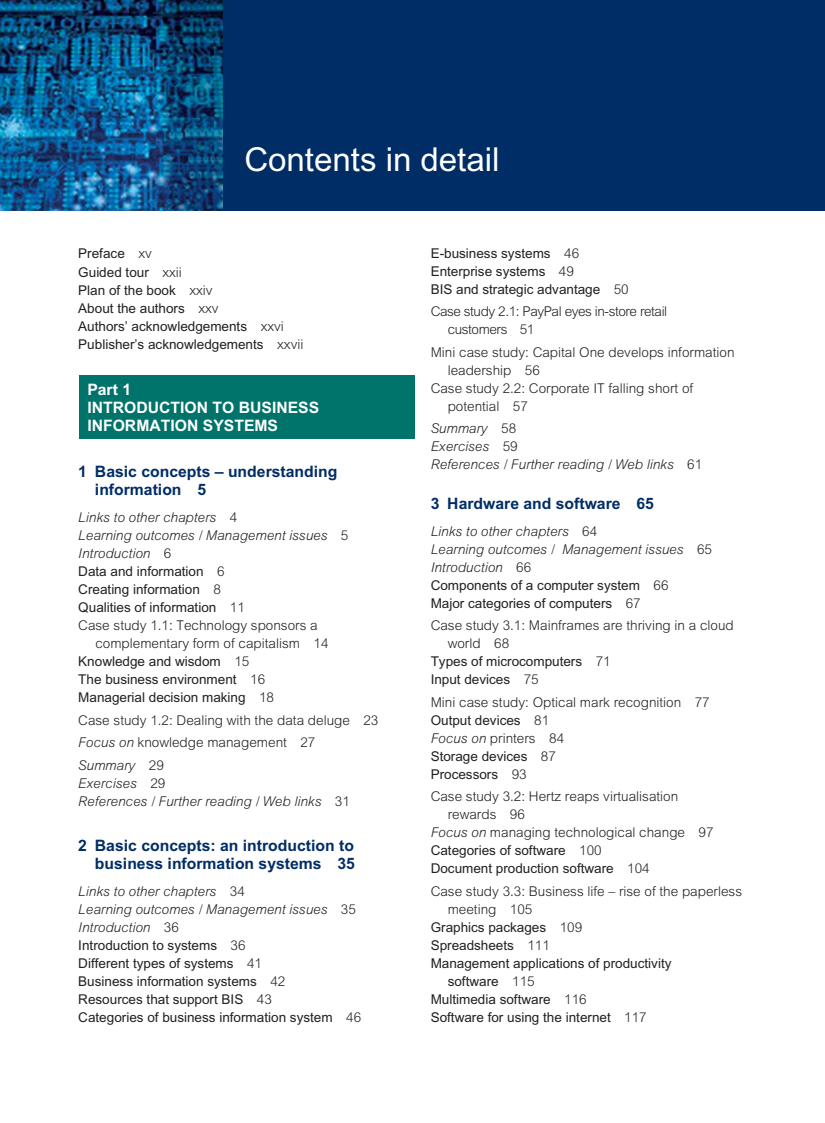
<style>
.page{position:relative;width:825px;height:1123px;background:#fff}
.page>*{position:absolute;margin:0;border:0;box-sizing:border-box;transform-origin:0 0}
.t1{font:33px "Arial MT Pro";color:#fff}
.t2{font:700 15.75px/18px "Arial MT Pro";color:#002d66}
.t3{font:700 15.75px/18px "Arial MT Pro";color:#fff}
.t4{font:13.5px/18px "Arial MT Pro";color:#231f20}
.t5{font:300 13.5px/18px "Arial MT Pro";color:#231f20}
.t6{font:italic 300 13.5px/18px "Arial MT Pro";color:#231f20}
.t7{font:300 13.5px/18px "Arial MT Pro";letter-spacing:-.03em;color:#231f20}
.s1{font-weight:300}
.s2{font-style:normal}
.s3{font-style:italic}
.s4{font-weight:300;font-style:italic}
.s5{font-weight:400;font-style:normal}
.s6{font-weight:400}
</style>
<div class="page">
<div style="left:214px;top:0;width:611px;height:211px;background:#002d66"></div>
<img style="left:0;top:0;width:214px;height:211px">
<img style="left:214px;top:0;width:9px;height:211px">
<div style="left:79px;top:375px;width:336px;height:64px;background:#00736a"></div>
<p class="t1" style="left:244px;top:141px;width:256px">contents in detail</p>
<p class="t4" style="left:78px;top:245px;width:227px">Preface <span class="s1">xv<br></span>Guided tour <span class="s1">xxii<br></span>Plan of the book <span class="s1">xxiv<br></span>about the authors <span class="s1">xxv<br></span>authors’ acknowledgements <span class="s1">xxvi<br></span>Publisher’s acknowledgements <span class="s1">xxvii</span></p>
<p class="t3" style="left:87px;top:381px;width:233px">Part 1<br>INTRODUCTION TO BUSINESS<br>INFORMATION SYSTEMS</p>
<p class="t2" style="left:95px;top:463px;width:244px;text-indent:-17px">1 Basic concepts – understanding information 5</p>
<p class="t6" style="left:78px;top:509px;width:161px">Links to other chapters <span class="s2">4</span></p>
<p class="t6" style="left:78px;top:527px;width:272px">Learning outcomes / Management issues <span class="s2">5</span></p>
<p class="t6" style="left:78px;top:545px;width:95px">Introduction <span class="s2">6</span></p>
<p class="t4" style="left:78px;top:563px;width:148px">data and information <span class="s1">6</span></p>
<p class="t4" style="left:78px;top:581px;width:144px">creating information <span class="s1">8</span></p>
<p class="t4" style="left:78px;top:599px;width:168px">Qualities of information <span class="s1">11</span></p>
<p class="t5" style="left:78px;top:616px;width:241px">Case study 1.1: Technology sponsors a</p>
<p class="t5" style="left:95px;top:634px;width:235px">complementary form of capitalism 14</p>
<p class="t4" style="left:78px;top:653px;width:173px">knowledge and wisdom <span class="s1">15</span></p>
<p class="t4" style="left:78px;top:671px;width:188px">The business environment <span class="s1">16</span></p>
<p class="t4" style="left:78px;top:689px;width:197px">managerial decision making <span class="s1">18</span></p>
<p class="t5" style="left:78px;top:709px;width:302px;line-height:22.5px">Case study 1.2: Dealing with the data deluge 23<br><span class="s3">Focus on</span> knowledge management 27<br><span class="s3">Summary</span> 29</p>
<p class="t6" style="left:78px;top:774px;width:273px">Exercises <span class="s2">29<br></span>References / Further reading / Web links <span class="s2">31</span></p>
<p class="t2" style="left:78px;top:836px;width:278px;text-align:right">2 Basic concepts: an introduction to business information systems 35</p>
<p class="t4" style="left:78px;top:882px;width:284px"><span class="s4">Links to other chapters</span> <span class="s1">34<br></span><span class="s4">Learning outcomes / Management issues</span> <span class="s1">35<br></span><span class="s4">Introduction</span> <span class="s1">36<br></span>Introduction to systems <span class="s1">36<br></span>different types of systems <span class="s1">41<br></span>Business information systems <span class="s1">42<br></span>resources that support BIS <span class="s1">43<br></span>categories of business information system <span class="s1">46</span></p>
<p class="t4" style="left:431px;top:245px;width:200px">e-business systems <span class="s1">46 </span>enterprise systems <span class="s1">49<br></span>BIS and strategic advantage <span class="s1">50</span></p>
<p class="t7" style="left:448px;top:303px;width:221px;text-indent:-17px">Case study 2.1: PayPal eyes in-store retail customers 51</p>
<p class="t5" style="left:431px;top:343px;width:305px">Mini case study: Capital One develops information</p>
<p class="t5" style="left:448px;top:361px;width:94px">leadership 56</p>
<p class="t5" style="left:431px;top:379px;width:264px">Case study 2.2: Corporate IT falling short of</p>
<p class="t5" style="left:448px;top:397px;width:82px">potential 57</p>
<p class="t6" style="left:431px;top:420px;width:273px">Summary <span class="s2">58<br></span>Exercises <span class="s2">59<br></span>References / Further reading / Web links <span class="s2">61</span></p>
<p class="t2" style="left:431px;top:494px;width:225px">3 Hardware and software 65</p>
<p class="t6" style="left:431px;top:522px;width:283px">Links to other chapters <span class="s2">64<br></span>Learning outcomes / Management issues <span class="s2">65<br></span>Introduction <span class="s2">66<br></span><span class="s5">components of a computer system</span> <span class="s2">66<br></span><span class="s5">major categories of computers</span> <span class="s2">67</span></p>
<p class="t5" style="left:431px;top:616px;width:305px">Case study 3.1: Mainframes are thriving in a cloud</p>
<p class="t5" style="left:448px;top:634px;width:63px">world 68</p>
<p class="t4" style="left:431px;top:653px;width:182px">Types of microcomputers <span class="s1">71</span></p>
<p class="t4" style="left:431px;top:671px;width:110px">Input devices <span class="s1">75</span></p>
<p class="t5" style="left:431px;top:693px;width:281px">Mini case study: Optical mark recognition 77 <span class="s6">output devices</span> 81<br><span class="s3">Focus on</span> printers 84<br><span class="s6">Storage devices</span> 87<br><span class="s6">Processors</span> 93</p>
<p class="t5" style="left:431px;top:787px;width:249px">Case study 3.2: Hertz reaps virtualisation</p>
<p class="t5" style="left:448px;top:805px;width:79px">rewards 96</p>
<p class="t5" style="left:431px;top:823px;width:284px"><span class="s3">Focus on</span> managing technological change 97</p>
<p class="t4" style="left:431px;top:842px;width:173px">categories of software <span class="s1">100</span></p>
<p class="t4" style="left:431px;top:860px;width:221px">document production software <span class="s1">104</span></p>
<p class="t5" style="left:431px;top:882px;width:313px">Case study 3.3: Business life – rise of the paperless</p>
<p class="t5" style="left:448px;top:900px;width:86px">meeting 105</p>
<p class="t4" style="left:431px;top:918px;width:153px">Graphics packages <span class="s1">109</span></p>
<p class="t4" style="left:431px;top:936px;width:121px">Spreadsheets <span class="s1">111</span></p>
<p class="t4" style="left:431px;top:954px;width:242px">management applications of productivity</p>
<p class="t4" style="left:448px;top:972px;width:89px">software <span class="s1">115</span></p>
<p class="t4" style="left:431px;top:990px;width:158px">multimedia software <span class="s1">116</span></p>
<p class="t4" style="left:431px;top:1008px;width:218px">Software for using the internet <span class="s1">117</span></p>
</div>
